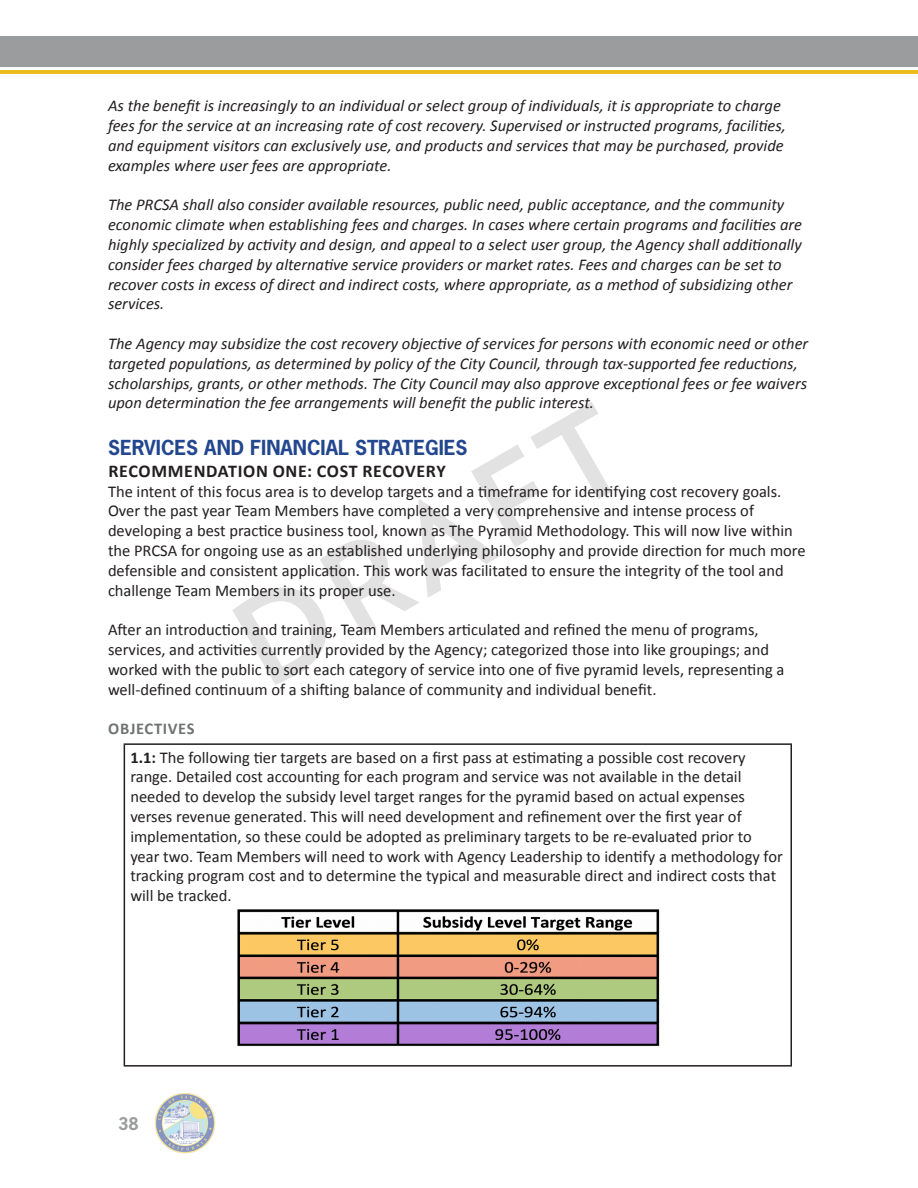
<style>
.page{position:relative;width:918px;height:1188px;background:#fff}
.page>*{position:absolute;margin:0;border:0;box-sizing:border-box;transform-origin:0 0}
.t1{font:700 120px "Verlag";color:#231f20}
.Heading_1{font:700 19.5px "News Gothic Std";color:#23478e}
.Heading_2{font:700 18px "Calibri";letter-spacing:.04em;color:#231f20}
.t2{font:16.5px/19.8px "Calibri";color:#231f20}
.t3{font:italic 16.5px/19.8px "Calibri";color:#231f20}
.Heading_3{font:700 16.5px "Calibri";letter-spacing:.04em;color:#6f7273}
.t4{font:700 16.5px "News Gothic Std";color:#6f7273}
.s1{font-weight:700}
</style>
<div class="page">
<div style="left:0;top:36px;width:918px;height:31px;background:#9a9c9d"></div>
<hr style="left:0;top:70px;width:918px;height:4px;background:#ecbc1d">
<img style="left:155px;top:1093px;width:61px;height:61px">
<hr style="left:124px;top:743px;width:668px;height:2px;background:#231f20">
<hr style="left:124px;top:745px;width:1px;height:320px;background:#231f20">
<hr style="left:790px;top:745px;width:2px;height:320px;background:#231f20">
<hr style="left:124px;top:1065px;width:668px;height:2px;background:#231f20">
<img style="left:237px;top:909px;width:423px;height:138px">
<p class="t3" style="left:108px;top:95px;width:680px">As the benefit is increasingly to an individual or select group of individuals, it is appropriate to charge fees for the service at an increasing rate of cost recovery. Supervised or instructed programs, facilities, and equipment visitors can exclusively use, and products and services that may be purchased, provide examples where user fees are appropriate.</p>
<p class="t3" style="left:108px;top:194px;width:696px">The PRCSA shall also consider available resources, public need, public acceptance, and the community economic climate when establishing fees and charges. In cases where certain programs and facilities are highly specialized by activity and design, and appeal to a select user group, the Agency shall additionally consider fees charged by alternative service providers or market rates. Fees and charges can be set to recover costs in excess of direct and indirect costs, where appropriate, as a method of subsidizing other services.</p>
<p class="t3" style="left:108px;top:333px;width:702px">The Agency may subsidize the cost recovery objective of services for persons with economic need or other targeted populations, as determined by policy of the City Council, through tax-supported fee reductions, scholarships, grants, or other methods. The City Council may also approve exceptional fees or fee waivers upon determination the fee arrangements will benefit the public interest.</p>
<p class="Heading_1" style="left:108px;top:435px;width:361px">SERVICES AND FINANCIAL STRATEGIES</p>
<p class="Heading_2" style="left:108px;top:458px;width:339px">RECOMMENDATION ONE: COST RECOVERY</p>
<p class="t2" style="left:108px;top:481px;width:699px">The intent of this focus area is to develop targets and a timeframe for identifying cost recovery goals.<br>Over the past year Team Members have completed a very comprehensive and intense process of developing a best practice business tool, known as The Pyramid Methodology. This will now live within the PRCSA for ongoing use as an established underlying philosophy and provide direction for much more defensible and consistent application. This work was facilitated to ensure the integrity of the tool and challenge Team Members in its proper use.</p>
<p class="t2" style="left:108px;top:619px;width:678px">After an introduction and training, Team Members articulated and refined the menu of programs, services, and activities currently provided by the Agency; categorized those into like groupings; and worked with the public to sort each category of service into one of five pyramid levels, representing a well-defined continuum of a shifting balance of community and individual benefit.</p>
<p class="Heading_3" style="left:108px;top:717px;width:88px">OBJECTIVES</p>
<p class="t2" style="left:130px;top:747px;width:654px"><span class="s1">1.1:</span> The following tier targets are based on a first pass at estimating a possible cost recovery range. Detailed cost accounting for each program and service was not available in the detail needed to develop the subsidy level target ranges for the pyramid based on actual expenses verses revenue generated. This will need development and refinement over the first year of implementation, so these could be adopted as preliminary targets to be re-evaluated prior to year two. Team Members will need to work with Agency Leadership to identify a methodology for tracking program cost and to determine the typical and measurable direct and indirect costs that will be tracked.</p>
<h1 class="t1" style="left:199px;top:571px;width:430px;rotate:-30deg">DRAFT</h1>
<p class="t4" style="left:118px;top:1113px;width:22px">38</p>
</div>
